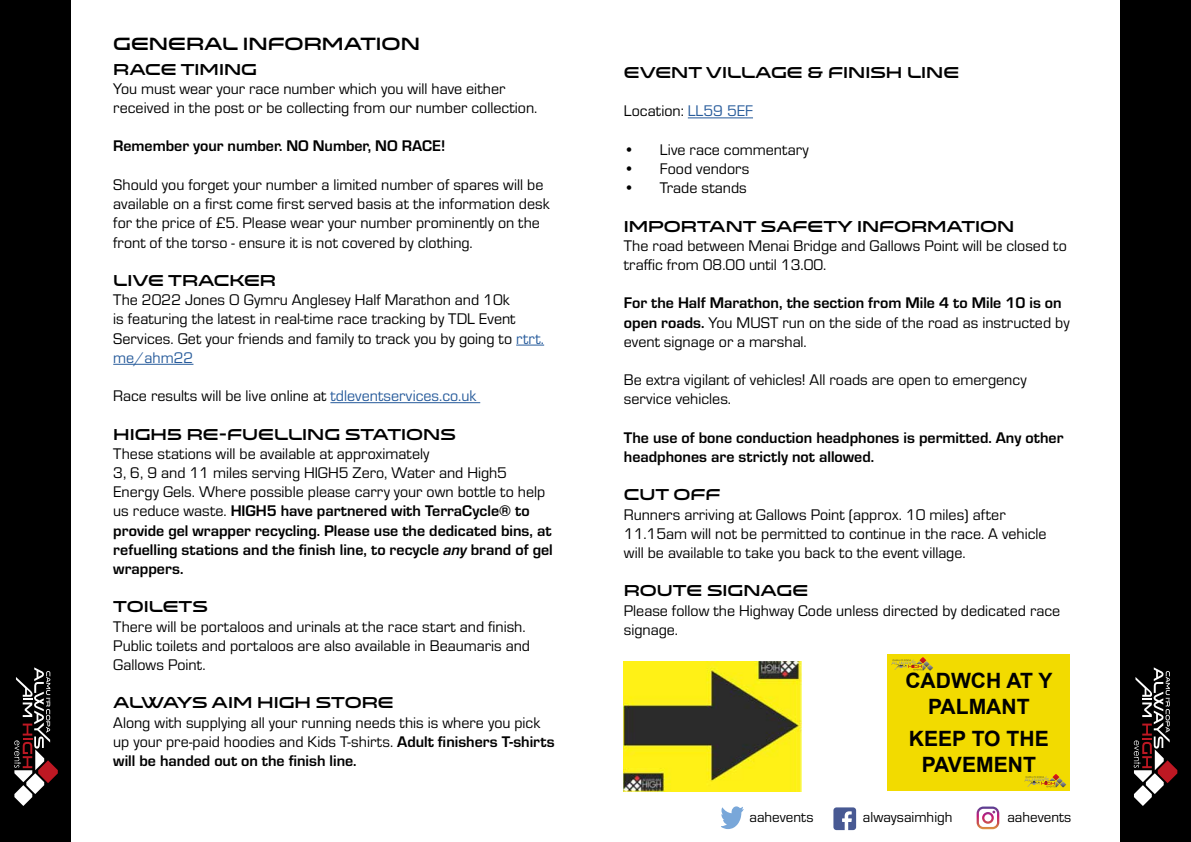
<style>
.page{position:relative;width:1191px;height:842px;background:#fff}
.page>*{position:absolute;margin:0;border:0;box-sizing:border-box;transform-origin:0 0}
.t1{font:700 21.1px/25.3px "Arial";color:#000;text-align:center}
.t2{font:18px "Venera 900";color:#000}
.t3{font:16px/19.2px "Eurostile";color:#000}
.t4{font:16px "Venera 900";color:#000}
.t5{font:700 16px/19.2px "Eurostile";color:#000}
.t6{font:15px "Eurostile";color:#000}
.t7{font:15px "Eurostile";color:#010202}
.s1{color:#275b9b}
.s2{font-weight:700}
.s3{font-weight:700;font-style:italic}
</style>
<div class="page">
<div style="left:0;top:0;width:71px;height:842px;background:#000"></div>
<div style="left:1120px;top:0;width:71px;height:842px;background:#000"></div>
<svg style="left:833px;top:807px;width:23px;height:23px"></svg>
<svg style="left:976px;top:806px;width:23px;height:23px"></svg>
<svg style="left:721px;top:806px;width:22px;height:23px"></svg>
<svg style="left:14px;top:667px;width:44px;height:139px"></svg>
<svg style="left:1133px;top:667px;width:44px;height:139px"></svg>
<hr style="left:688px;top:117px;width:65px;height:1px;background:#275b9b">
<img style="left:624px;top:661px;width:177px;height:130px">
<svg style="left:516px;top:345px;width:28px;height:1px"></svg>
<hr style="left:113px;top:364px;width:80px;height:1px;background:#275b9b">
<hr style="left:330px;top:402px;width:150px;height:1px;background:#275b9b">
<div style="left:887px;top:654px;width:183px;height:137px;background:#f2db00"></div>
<svg style="left:891px;top:657px;width:42px;height:13px"></svg>
<svg style="left:1024px;top:774px;width:42px;height:13px"></svg>
<p class="t2" style="left:113px;top:32px;width:308px">GENERAL INFORMATION</p>
<p class="t4" style="left:113px;top:59px;width:145px">RACE TIMING</p>
<p class="t3" style="left:113px;top:78px;width:426px">You must wear your race number which you will have either received in the post or be collecting from our number collection.</p>
<p class="t5" style="left:113px;top:135px;width:334px">Remember your number. NO Number, NO RACE!</p>
<p class="t3" style="left:113px;top:174px;width:438px">Should you forget your number a limited number of spares will be available on a first come first served basis at the information desk for the price of £5. Please wear your number prominently on the front of the torso - ensure it is not covered by clothing.</p>
<p class="t4" style="left:113px;top:271px;width:164px">LIVE TRACKER</p>
<p class="t3" style="left:113px;top:289px;width:432px">The 2022 Jones O Gymru Anglesey Half Marathon and 10k<br>is featuring the latest in real-time race tracking by TDL Event Services. Get your friends and family to track you by going to <span class="s1">rtrt. me/ahm22</span></p>
<p class="t3" style="left:113px;top:385px;width:364px">Race results will be live online at <span class="s1">tdleventservices.co.uk</span></p>
<p class="t4" style="left:113px;top:424px;width:344px">HIGH5 RE-FUELLING STATIONS</p>
<p class="t3" style="left:113px;top:443px;width:441px">These stations will be available at approximately<br>3, 6, 9 and 11 miles serving HIGH5 Zero, Water and High5<br>Energy Gels. Where possible please carry your own bottle to help us reduce waste. <span class="s2">HIGH5 have partnered with TerraCycle® to provide gel wrapper recycling. Please use the dedicated bins, at refuelling stations and the finish line, to recycle</span> <span class="s3">any</span> <span class="s2">brand of gel wrappers.</span></p>
<p class="t4" style="left:113px;top:597px;width:96px">TOILETS</p>
<p class="t3" style="left:113px;top:616px;width:418px">There will be portaloos and urinals at the race start and finish.<br>Public toilets and portaloos are also available in Beaumaris and<br>Gallows Point.</p>
<p class="t4" style="left:113px;top:693px;width:282px">ALWAYS AIM HIGH STORE</p>
<p class="t3" style="left:113px;top:712px;width:443px">Along with supplying all your running needs this is where you pick up your pre-paid hoodies and Kids T-shirts. <span class="s2">Adult finishers T-shirts will be handed out on the finish line.</span></p>
<p class="t4" style="left:624px;top:63px;width:337px">EVENT VILLAGE &amp; FINISH LINE</p>
<p class="t3" style="left:624px;top:101px;width:131px">Location: <span class="s1">LL59 5EF</span></p>
<p class="t3" style="left:624px;top:139px;width:186px">• Live race commentary</p>
<p class="t3" style="left:624px;top:158px;width:127px">• Food vendors</p>
<p class="t3" style="left:624px;top:177px;width:124px">• Trade stands</p>
<p class="t4" style="left:624px;top:216px;width:392px">IMPORTANT SAFETY INFORMATION</p>
<p class="t3" style="left:624px;top:235px;width:444px">The road between Menai Bridge and Gallows Point will be closed to traffic from 08.00 until 13.00.</p>
<p class="t3" style="left:624px;top:293px;width:447px"><span class="s2">For the Half Marathon, the section from Mile 4 to Mile 10 is on open roads.</span> You MUST run on the side of the road as instructed by event signage or a marshal.</p>
<p class="t3" style="left:624px;top:369px;width:404px">Be extra vigilant of vehicles! All roads are open to emergency service vehicles.</p>
<p class="t5" style="left:624px;top:427px;width:441px">The use of bone conduction headphones is permitted. Any other headphones are strictly not allowed.</p>
<p class="t4" style="left:624px;top:485px;width:98px">CUT OFF</p>
<p class="t3" style="left:624px;top:504px;width:424px">Runners arriving at Gallows Point (approx. 10 miles) after<br>11.15am will not be permitted to continue in the race. A vehicle will be available to take you back to the event village.</p>
<p class="t4" style="left:624px;top:581px;width:186px">ROUTE SIGNAGE</p>
<p class="t3" style="left:624px;top:600px;width:438px">Please follow the Highway Code unless directed by dedicated race signage.</p>
<h1 class="t1" style="left:905px;top:669px;width:149px">CADWCH AT Y<br>PALMANT</h1>
<h1 class="t1" style="left:908px;top:727px;width:141px">KEEP TO THE<br>PAVEMENT</h1>
<p class="t7" style="left:749px;top:807px;width:65px">aahevents</p>
<p class="t6" style="left:863px;top:807px;width:91px">alwaysaimhigh</p>
<p class="t6" style="left:1007px;top:807px;width:65px">aahevents</p>
</div>
